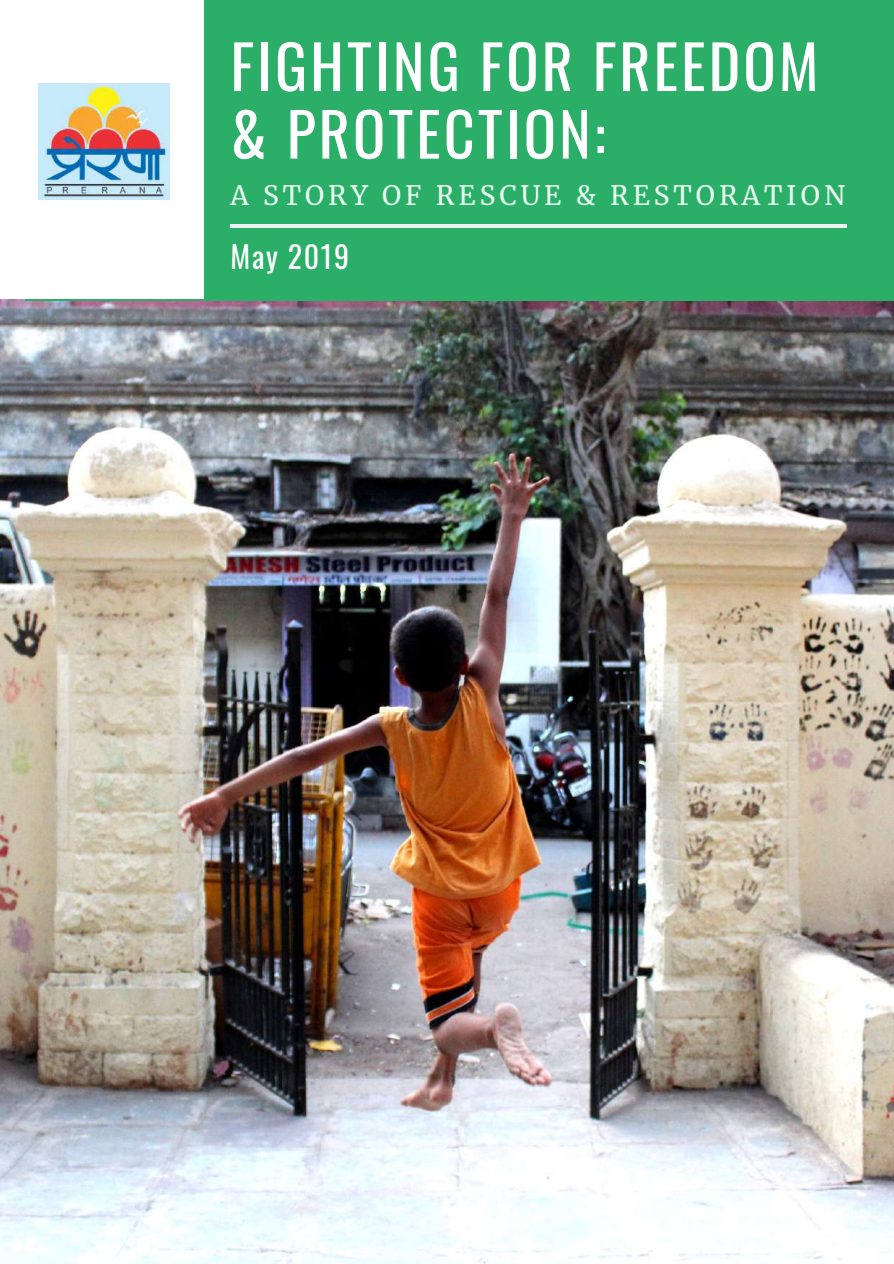
<style>
.page{position:relative;width:894px;height:1264px;background:#fff}
.page>*{position:absolute;margin:0;border:0;box-sizing:border-box;transform-origin:0 0}
.t1{font:60px/67.5px "Oswald";letter-spacing:.05em;color:#fff}
.t2{font:30px "Oswald";letter-spacing:.05em;color:#fff}
.t3{font:26.55px "Merriweather";letter-spacing:.15em;color:#e7fff1}
</style>
<div class="page">
<img style="left:0;top:299px;width:893px;height:964px">
<div style="left:25px;top:0;width:868px;height:300px;background:#2bae68"></div>
<div style="left:0;top:0;width:203px;height:299px;background:#fff"></div>
<img style="left:39px;top:83px;width:130px;height:116px">
<hr style="left:230px;top:225px;width:616px;height:3px;background:#eff0f2">
<p class="t1" style="left:230px;top:30px;width:589px">FIGHTING FOR FREEDOM &amp; PROTECTION:</p>
<p class="t3" style="left:230px;top:179px;width:616px">A STORY OF RESCUE &amp; RESTORATION</p>
<p class="t2" style="left:230px;top:233px;width:120px">May 2019</p>
</div>
